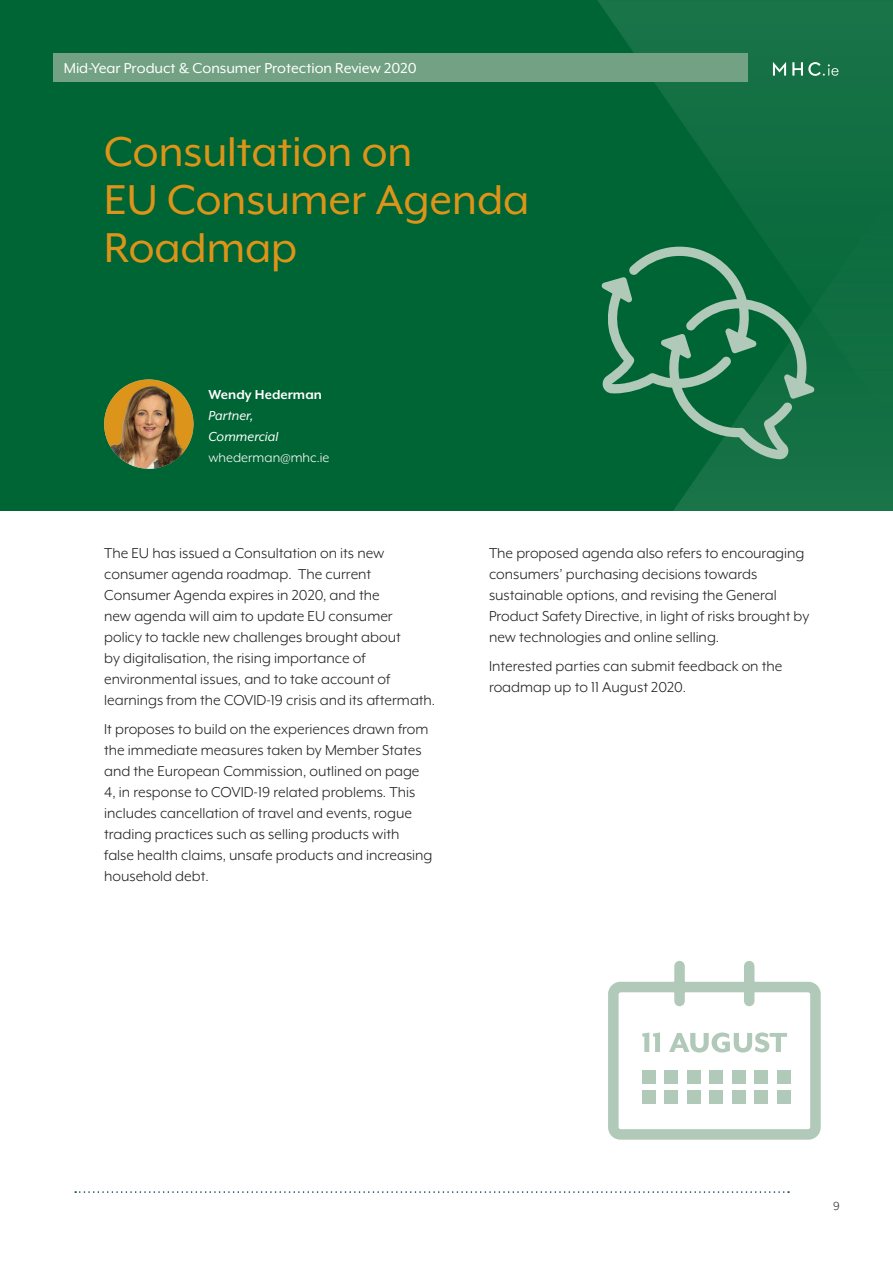
<style>
.page{position:relative;width:893px;height:1263px;background:#fff}
.page>*{position:absolute;margin:0;border:0;box-sizing:border-box;transform-origin:0 0}
.MHC_Article_Head{font:48px/48px "Mr Eaves XL Mod OT";color:#de9418}
.MHC_Body{font:16.5px/21px "Mr Eaves XL Mod OT";color:#231f20}
.MHC_Header_Title{font:16.5px "Mr Eaves XL Mod OT";color:#fff}
.MHC_Partner_Text{font:italic 15px/21px "Mr Eaves XL Mod OT";letter-spacing:.005em;color:#fff}
.MHC_Partner_Text-2{font:15px "Mr Eaves XL Mod OT";color:#fff}
.MHC_Partner_Text-3{font:700 15px "Mr Eaves XL Mod OT";letter-spacing:.005em;color:#fff}
.MHC_Partner_Text-4{font:13.5px "Mr Eaves XL Mod OT";color:#312f30}
</style>
<div class="page">
<div style="left:0;top:0;width:893px;height:510px;background:#006535"></div>
<img style="left:597px;top:0;width:296px;height:193px">
<img style="left:674px;top:193px;width:219px;height:317px">
<div style="left:53px;top:53px;width:694px;height:29px;background:#72a183"></div>
<svg style="left:773px;top:62px;width:65px;height:14px"></svg>
<img style="left:104px;top:379px;width:89px;height:90px;border-radius:45px">
<svg style="left:601px;top:245px;width:214px;height:214px"></svg>
<svg style="left:608px;top:961px;width:213px;height:179px"></svg>
<svg style="left:75px;top:1191px;width:714px;height:2px"></svg>
<p class="MHC_Header_Title" style="left:64px;top:60px;width:354px">Mid-Year Product &amp; Consumer Protection Review 2020</p>
<p class="MHC_Article_Head" style="left:104px;top:128px;width:427px">Consultation on<br>EU Consumer Agenda<br>Roadmap</p>
<p class="MHC_Partner_Text-3" style="left:208px;top:387px;width:115px">Wendy Hederman</p>
<p class="MHC_Partner_Text" style="left:208px;top:405px;width:72px">Partner,<br>Commercial</p>
<p class="MHC_Partner_Text-2" style="left:208px;top:450px;width:123px">whederman@mhc.ie</p>
<p class="MHC_Body" style="left:104px;top:542px;width:333px">The EU has issued a Consultation on its new consumer agenda roadmap. The current Consumer Agenda expires in 2020, and the<br>new agenda will aim to update EU consumer<br>policy to tackle new challenges brought about<br>by digitalisation, the rising importance of environmental issues, and to take account of learnings from the COVID-19 crisis and its aftermath.</p>
<p class="MHC_Body" style="left:104px;top:719px;width:330px">It proposes to build on the experiences drawn from the immediate measures taken by Member States and the European Commission, outlined on page 4, in response to COVID-19 related problems. This includes cancellation of travel and events, rogue trading practices such as selling products with false health claims, unsafe products and increasing household debt.</p>
<p class="MHC_Body" style="left:489px;top:542px;width:322px">The proposed agenda also refers to encouraging consumers’ purchasing decisions towards sustainable options, and revising the General Product Safety Directive, in light of risks brought by new technologies and online selling.</p>
<p class="MHC_Body" style="left:489px;top:656px;width:295px">Interested parties can submit feedback on the roadmap up to 11 August 2020.</p>
<p class="MHC_Partner_Text-4" style="left:833px;top:1199px;width:8px">9</p>
</div>
